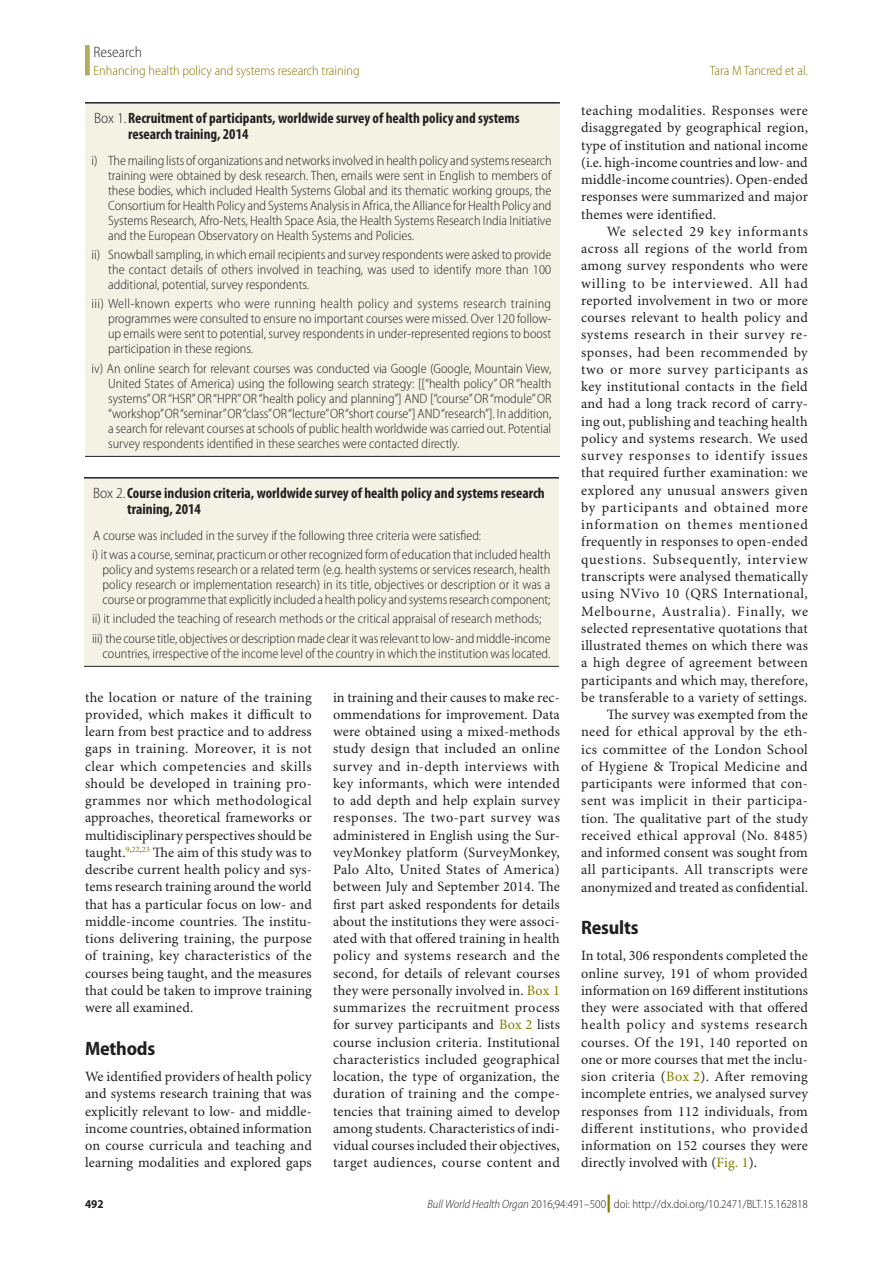
<style>
.page{position:relative;width:893px;height:1263px;background:#fff}
.page>*{position:absolute;margin:0;border:0;box-sizing:border-box;transform-origin:0 0}
.Head_1{font:700 semi-condensed 19.5px "Myriad Pro";letter-spacing:-.01em;color:#231f20}
.t1{font:700 condensed 15px/16.5px "Myriad Pro";color:#231f20}
.Section_Title{font:300 semi-condensed 15px "Myriad Pro";color:#231f20}
.Para_Ind{font:14.25px/17.2px "Minion Pro";letter-spacing:.01em;color:#231f20;text-align:justify}
.Para_No_Ind{font:14.25px/17.2px "Minion Pro";letter-spacing:.01em;color:#231f20;text-align:justify}
.t2{font:300 semi-condensed 13.5px/15px "Myriad Pro";color:#231f20;text-align:justify}
.RH_Outside{font:300 semi-condensed 13.5px "Myriad Pro";color:#827c00}
.RH_Inside{font:300 semi-condensed 13.5px "Myriad Pro";color:#827c00}
.t3{font:300 semi-condensed 12px "Myriad Pro";color:#231f20}
.t4{font:700 semi-condensed 12px "Myriad Pro";color:#231f20}
.s1{font-weight:300;font-stretch:semi-condensed}
.s2{color:#827c00}
.s3{font-style:italic}
.s4{font-weight:900;font-stretch:normal;font-size:18px;color:#827c00}
</style>
<div class="page">
<div style="left:85px;top:45px;width:5px;height:30px;background:#b2ac5f"></div>
<div style="left:85px;top:104px;width:474px;height:352px;background:#f3f2e4"></div>
<hr style="left:85px;top:102px;width:475px;height:2px;background:#231f20">
<hr style="left:85px;top:456px;width:475px;height:1px;background:#231f20">
<div style="left:84px;top:479px;width:474px;height:187px;background:#f3f2e4"></div>
<hr style="left:84px;top:477px;width:475px;height:2px;background:#231f20">
<hr style="left:84px;top:666px;width:475px;height:1px;background:#231f20">
<p class="Section_Title" style="left:94px;top:44px;width:50px">Research</p>
<p class="RH_Outside" style="left:94px;top:63px;width:268px">Enhancing health policy and systems research training</p>
<p class="RH_Inside" style="left:710px;top:63px;width:100px">Tara M Tancred et al.</p>
<p class="t1" style="left:128px;top:110px;width:393px;text-indent:-34px"><span class="s1">Box 1.</span>Recruitment of participants, worldwide survey of health policy and systems research training, 2014</p>
<p class="t2" style="left:108px;top:153px;width:445px;text-indent:-16px">i) The mailing lists of organizations and networks involved in health policy and systems research training were obtained by desk research. Then, emails were sent in English to members of these bodies, which included Health Systems Global and its thematic working groups, the Consortium for Health Policy and Systems Analysis in Africa, the Alliance for Health Policy and Systems Research, Afro-Nets, Health Space Asia, the Health Systems Research India Initiative and the European Observatory on Health Systems and Policies.</p>
<p class="t2" style="left:108px;top:247px;width:445px;text-indent:-16px">ii) Snowball sampling, in which email recipients and survey respondents were asked to provide the contact details of others involved in teaching, was used to identify more than 100 additional, potential, survey respondents.</p>
<p class="t2" style="left:108px;top:297px;width:445px;text-indent:-16px">iii) Well-known experts who were running health policy and systems research training programmes were consulted to ensure no important courses were missed. Over 120 follow&shy;up emails were sent to potential, survey respondents in under-represented regions to boost participation in these regions.</p>
<p class="t2" style="left:108px;top:361px;width:445px;text-indent:-16px">iv) An online search for relevant courses was conducted via Google (Google, Mountain View, United States of America) using the following search strategy: [[“health policy” OR “health systems” OR “HSR” OR “HPR” OR “health policy and planning”] AND [“course” OR “module” OR “workshop” OR “seminar” OR “class” OR “lecture” OR “short course”] AND “research”]. In addition, a search for relevant courses at schools of public health worldwide was carried out. Potential survey respondents identified in these searches were contacted directly.</p>
<p class="t1" style="left:127px;top:485px;width:419px;text-indent:-34px"><span class="s1">Box 2.</span>Course inclusion criteria, worldwide survey of health policy and systems research training, 2014</p>
<p class="t2" style="left:92px;top:526px;width:460px;line-height:19.2px">A course was included in the survey if the following three criteria were satisfied:<br>i) it was a course, seminar, practicum or other recognized form of education that included health</p>
<p class="t2" style="left:103px;top:562px;width:449px">policy and systems research or a related term (e.g. health systems or services research, health policy research or implementation research) in its title, objectives or description or it was a course or programme that explicitly included a health policy and systems research component;</p>
<p class="t2" style="left:92px;top:609px;width:460px;line-height:19.2px">ii) it included the teaching of research methods or the critical appraisal of research methods; iii) the course title, objectives or description made clear it was relevant to low- and middle-income</p>
<p class="t2" style="left:103px;top:646px;width:449px">countries, irrespective of the income level of the country in which the institution was located.</p>
<p class="Para_Ind" style="left:85px;top:689px;width:228px">the location or nature of the training provided, which makes it difficult to learn from best practice and to address gaps in training. Moreover, it is not clear which competencies and skills should be developed in training pro&shy;grammes nor which methodological approaches, theoretical frameworks or multidisciplinary perspectives should be taught.<sup>9</sup><sup>,</sup><sup>22</sup><sup>,</sup><sup>23</sup> The aim of this study was to describe current health policy and sys&shy;tems research training around the world that has a particular focus on low- and middle-income countries. The institu&shy;tions delivering training, the purpose of training, key characteristics of the courses being taught, and the measures that could be taken to improve training were all examined.</p>
<p class="Head_1" style="left:85px;top:1038px;width:72px">Methods</p>
<p class="Para_No_Ind" style="left:85px;top:1068px;width:228px">We identified providers of health policy and systems research training that was explicitly relevant to low- and middle&shy;income countries, obtained information on course curricula and teaching and learning modalities and explored gaps</p>
<p class="Para_No_Ind" style="left:333px;top:689px;width:228px">in training and their causes to make rec&shy;ommendations for improvement. Data were obtained using a mixed-methods study design that included an online survey and in-depth interviews with key informants, which were intended to add depth and help explain survey responses. The two-part survey was administered in English using the Sur&shy;veyMonkey platform (SurveyMonkey, Palo Alto, United States of America) between July and September 2014. The first part asked respondents for details about the institutions they were associ&shy;ated with that offered training in health policy and systems research and the second, for details of relevant courses they were personally involved in. <span class="s2">Box 1 </span>summarizes the recruitment process for survey participants and <span class="s2">Box 2</span> lists course inclusion criteria. Institutional characteristics included geographical location, the type of organization, the duration of training and the compe&shy;tencies that training aimed to develop among students. Characteristics of indi&shy;vidual courses included their objectives, target audiences, course content and</p>
<p class="Para_No_Ind" style="left:581px;top:102px;width:228px">teaching modalities. Responses were disaggregated by geographical region, type of institution and national income (i.e. high-income countries and low- and middle-income countries). Open-ended responses were summarized and major themes were identified.</p>
<p class="Para_Ind" style="left:581px;top:223px;width:228px;text-indent:26px">We selected 29 key informants across all regions of the world from among survey respondents who were willing to be interviewed. All had reported involvement in two or more courses relevant to health policy and systems research in their survey re&shy;sponses, had been recommended by two or more survey participants as key institutional contacts in the field and had a long track record of carry&shy;ing out, publishing and teaching health policy and systems research. We used survey responses to identify issues that required further examination: we explored any unusual answers given by participants and obtained more information on themes mentioned frequently in responses to open-ended questions. Subsequently, interview transcripts were analysed thematically using NVivo 10 (QRS International, Melbourne, Australia). Finally, we selected representative quotations that illustrated themes on which there was a high degree of agreement between participants and which may, therefore, be transferable to a variety of settings.</p>
<p class="Para_Ind" style="left:581px;top:706px;width:228px;text-indent:26px">The survey was exempted from the need for ethical approval by the eth&shy;ics committee of the London School of Hygiene &amp; Tropical Medicine and participants were informed that con&shy;sent was implicit in their participa&shy;tion. The qualitative part of the study received ethical approval (No. 8485) and informed consent was sought from all participants. All transcripts were anonymized and treated as confidential.</p>
<p class="Head_1" style="left:581px;top:917px;width:59px">Results</p>
<p class="Para_No_Ind" style="left:581px;top:948px;width:228px">In total, 306 respondents completed the online survey, 191 of whom provided information on 169 different institutions they were associated with that offered health policy and systems research courses. Of the 191, 140 reported on one or more courses that met the inclu&shy;sion criteria (<span class="s2">Box 2</span>). After removing incomplete entries, we analysed survey responses from 112 individuals, from different institutions, who provided information on 152 courses they were directly involved with (<span class="s2">Fig. 1</span>).</p>
<p class="t4" style="left:85px;top:1197px;width:20px">492</p>
<p class="t3" style="left:427px;top:1198px;width:382px"><span class="s3">Bull World Health Organ</span> 2016;94:491–500<span class="s4">|</span> doi: http://dx.doi.org/10.2471/BLT.15.162818</p>
</div>
